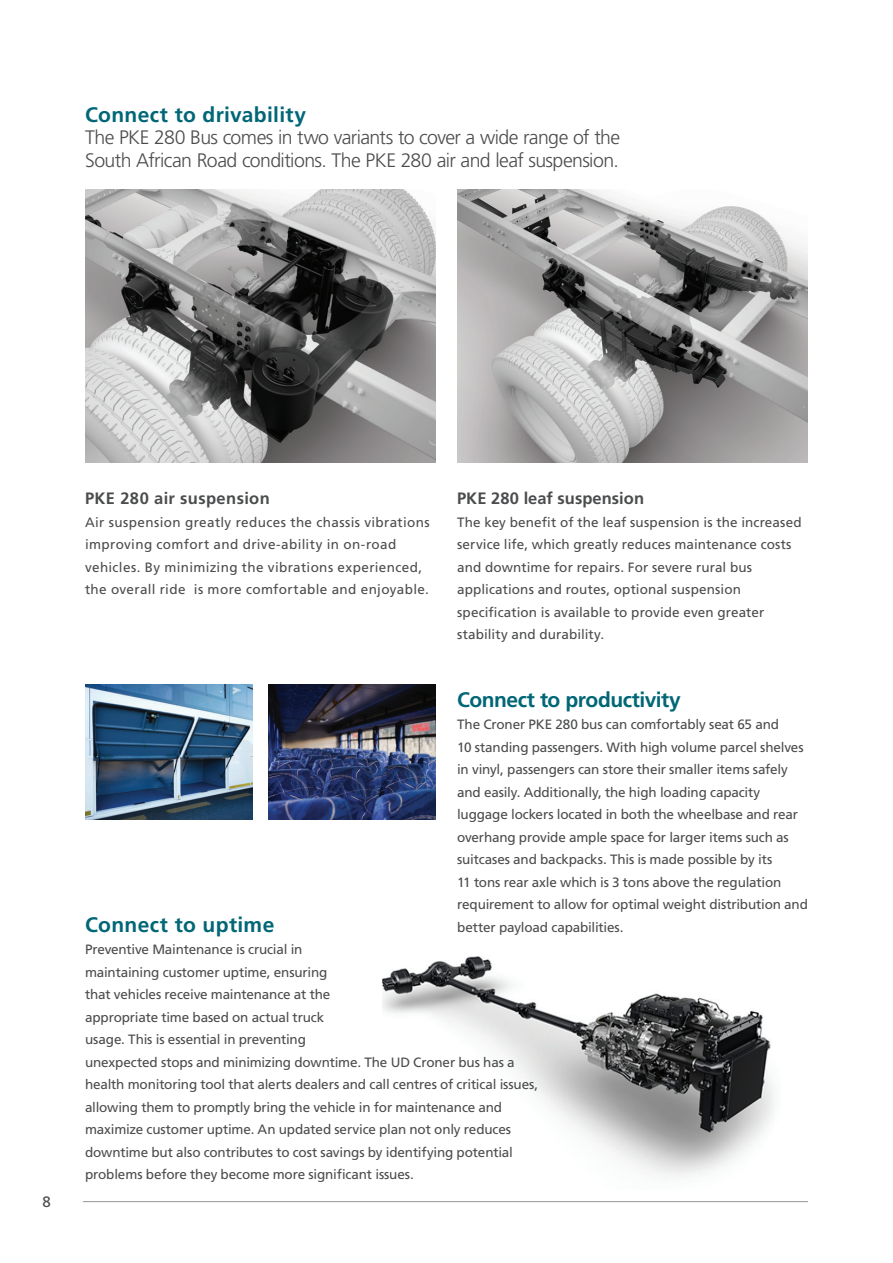
<style>
.page{position:relative;width:893px;height:1263px;background:#fff}
.page>*{position:absolute;margin:0;border:0;box-sizing:border-box;transform-origin:0 0}
.t1{font:700 21px "Frutiger LT Std";letter-spacing:.01em;color:#016676}
.t2{font:700 21px "Frutiger LT Std";letter-spacing:-.025em;color:#016676}
.t3{font:300 19.5px/22.5px "Frutiger LT Std";letter-spacing:-.03em;color:#4b4c4d}
.t4{font:700 16.5px "Frutiger LT Std";letter-spacing:.015em;color:#4b4c4d}
.t5{font:15px "Frutiger LT Std";color:#4b4c4d}
.t6{font:13.5px/22.5px "Frutiger LT Std";letter-spacing:-.01em;color:#4b4c4d}
.t7{font:13.5px/22.5px "Frutiger LT Std";letter-spacing:.025em;color:#4b4c4d}
</style>
<div class="page">
<hr style="left:83px;top:1201px;width:725px;height:1px;background:#939598">
<img style="left:383px;top:956px;width:391px;height:222px">
<img style="left:85px;top:189px;width:351px;height:273px">
<img style="left:457px;top:189px;width:351px;height:273px">
<img style="left:268px;top:684px;width:168px;height:135px">
<img style="left:85px;top:684px;width:168px;height:135px">
<h1 class="t1" style="left:85px;top:102px;width:222px">Connect to drivability</h1>
<h2 class="t3" style="left:85px;top:126px;width:537px">The PKE 280 Bus comes in two variants to cover a wide range of the<br>South African Road conditions. The PKE 280 air and leaf suspension.</h2>
<p class="t5" style="left:43px;top:1193px;width:10px">8</p>
<p class="t4" style="left:85px;top:489px;width:186px">PKE 280 air suspension</p>
<p class="t7" style="left:85px;top:511px;width:346px">Air suspension greatly reduces the chassis vibrations improving comfort and drive-ability in on-road vehicles. By minimizing the vibrations experienced, the overall ride is more comfortable and enjoyable.</p>
<p class="t4" style="left:457px;top:489px;width:188px">PKE 280 leaf suspension</p>
<p class="t6" style="left:457px;top:511px;width:346px">The key benefit of the leaf suspension is the increased service life, which greatly reduces maintenance costs and downtime for repairs. For severe rural bus applications and routes, optional suspension specification is available to provide even greater stability and durability.</p>
<h1 class="t2" style="left:457px;top:687px;width:225px">Connect to productivity</h1>
<p class="t6" style="left:457px;top:713px;width:352px">The Croner PKE 280 bus can comfortably seat 65 and<br>10 standing passengers. With high volume parcel shelves in vinyl, passengers can store their smaller items safely and easily. Additionally, the high loading capacity luggage lockers located in both the wheelbase and rear overhang provide ample space for larger items such as suitcases and backpacks. This is made possible by its<br>11 tons rear axle which is 3 tons above the regulation requirement to allow for optimal weight distribution and better payload capabilities.</p>
<h1 class="t1" style="left:85px;top:912px;width:191px">Connect to uptime</h1>
<p class="t6" style="left:85px;top:938px;width:455px">Preventive Maintenance is crucial in<br>maintaining customer uptime, ensuring<br>that vehicles receive maintenance at the<br>appropriate time based on actual truck<br>usage. This is essential in preventing<br>unexpected stops and minimizing downtime. The UD Croner bus has a health monitoring tool that alerts dealers and call centres of critical issues, allowing them to promptly bring the vehicle in for maintenance and maximize customer uptime. An updated service plan not only reduces downtime but also contributes to cost savings by identifying potential problems before they become more significant issues.</p>
</div>
